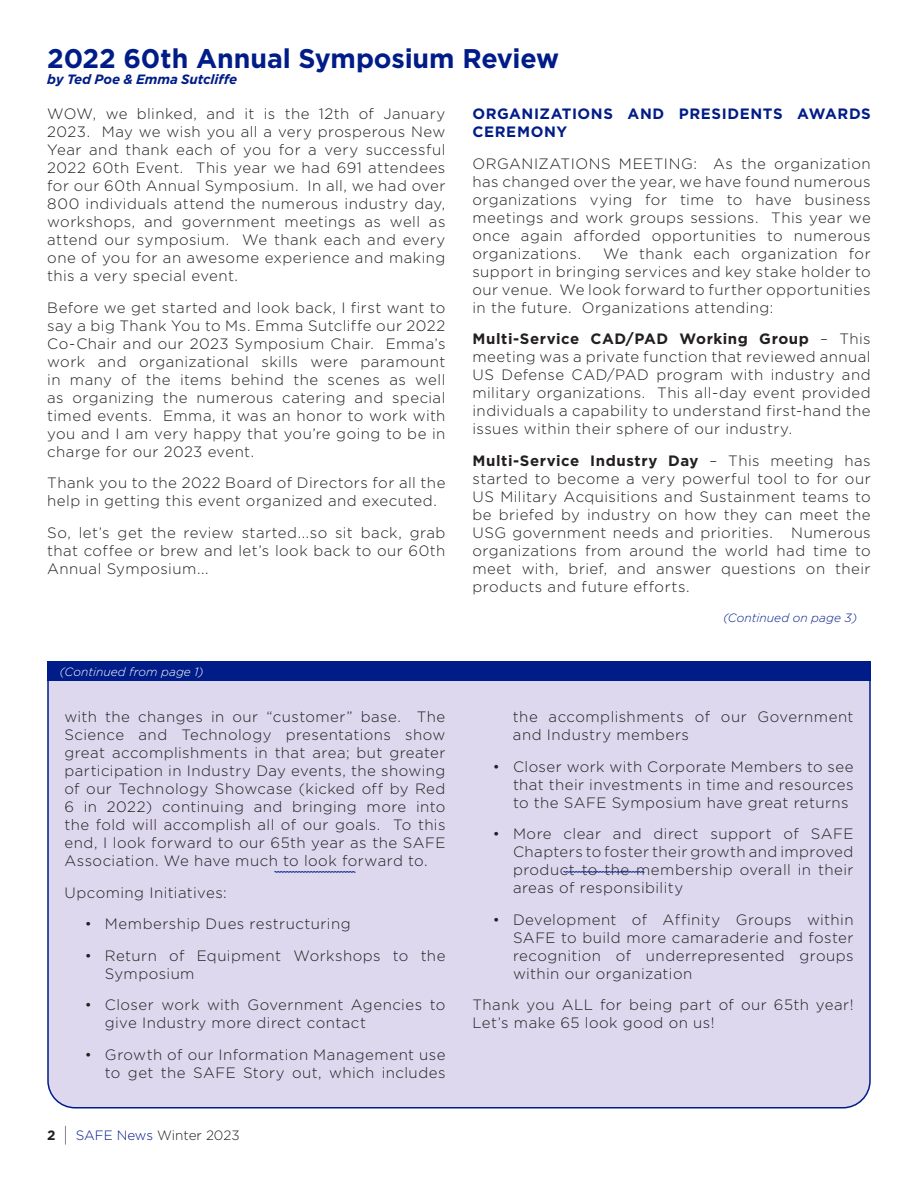
<style>
.page{position:relative;width:918px;height:1188px;background:#fff}
.page>*{position:absolute;margin:0;border:0;box-sizing:border-box;transform-origin:0 0}
.BodyText{font:700 27px "Gotham";letter-spacing:-.005em;color:#001c88}
.t1{font:300 15px/18px "Gotham";letter-spacing:.03em;color:#231f20;text-align:justify}
.t2{font:700 15px/18px "Gotham";letter-spacing:.04em;color:#001c88}
.BodyText-2{font:italic 700 13.5px "Gotham";letter-spacing:-.01em;color:#001c88}
.t3{font:300 13.5px "Gotham";color:#231f20}
.BodyText-3{font:italic 300 12px "Gotham";letter-spacing:.005em;color:#fff}
.BodyText-4{font:italic 300 12px "Gotham";letter-spacing:.005em;color:#001c88}
.s1{font-weight:700}
.s2{font-size:20.25px}
.s3{color:#001c88}
</style>
<div class="page">
<div style="left:47px;top:681px;width:824px;height:428px;background:#ddd8ee"></div>
<svg style="left:563px;top:871px;width:82px;height:2px"></svg>
<svg style="left:274px;top:871px;width:82px;height:2px"></svg>
<div style="left:47px;top:662px;width:824px;height:19px;background:#001c88"></div>
<p class="BodyText" style="left:47px;top:40px;width:513px">2022 60th Annual Symposium Review</p>
<p class="BodyText-2" style="left:47px;top:70px;width:192px">by Ted Poe &amp; Emma Sutcliffe</p>
<p class="t1" style="left:47px;top:105px;width:400px">WOW, we blinked, and it is the 12th of January 2023. May we wish you all a very prosperous New Year and thank each of you for a very successful 2022 60th Event. This year we had 691 attendees for our 60th Annual Symposium. In all, we had over 800 individuals attend the numerous industry day, workshops, and government meetings as well as attend our symposium. We thank each and every one of you for an awesome experience and making this a very special event.</p>
<p class="t1" style="left:47px;top:299px;width:400px">Before we get started and look back, I first want to say a big Thank You to Ms. Emma Sutcliffe our 2022<br>Co-Chair and our 2023 Symposium Chair. Emma’s work and organizational skills were paramount in many of the items behind the scenes as well as organizing the numerous catering and special timed events. Emma, it was an honor to work with you and I am very happy that you’re going to be in charge for our 2023 event.</p>
<p class="t1" style="left:47px;top:474px;width:400px">Thank you to the 2022 Board of Directors for all the help in getting this event organized and executed.</p>
<p class="t1" style="left:47px;top:524px;width:400px">So, let’s get the review started...so sit back, grab that coffee or brew and let’s look back to our 60th Annual Symposium...</p>
<p class="t2" style="left:472px;top:105px;width:400px">ORGANIZATIONS AND PRESIDENTS AWARDS<br>CEREMONY</p>
<p class="t1" style="left:472px;top:155px;width:400px">ORGANIZATIONS MEETING: As the organization has changed over the year, we have found numerous organizations vying for time to have business meetings and work groups sessions. This year we once again afforded opportunities to numerous organizations.</p>
<p class="t1" style="left:472px;top:245px;width:400px;text-indent:131px">We thank each organization for support in bringing services and key stake holder to our venue. We look forward to further opportunities in the future. Organizations attending:</p>
<p class="t1" style="left:472px;top:330px;width:400px"><span class="s1">Multi-Service CAD/PAD Working Group</span> – This meeting was a private function that reviewed annual US Defense CAD/PAD program with industry and military organizations. This all-day event provided individuals a capability to understand first-hand the issues within their sphere of our industry.</p>
<p class="t1" style="left:472px;top:452px;width:400px"><span class="s1">Multi-Service Industry Day</span> – This meeting has started to become a very powerful tool to for our US Military Acquisitions and Sustainment teams to be briefed by industry on how they can meet the USG government needs and priorities. Numerous organizations from around the world had time to meet with, brief, and answer questions on their products and future efforts.</p>
<p class="BodyText-4" style="left:723px;top:610px;width:136px">(Continued on page 3)</p>
<p class="BodyText-3" style="left:60px;top:664px;width:146px">(Continued from page 1)</p>
<p class="t1" style="left:64px;top:708px;width:383px">with the changes in our “customer” base. The Science and Technology presentations show great accomplishments in that area; but greater participation in Industry Day events, the showing of our Technology Showcase (kicked off by Red 6 in 2022) continuing and bringing more into the fold will accomplish all of our goals. To this end, I look forward to our 65th year as the SAFE Association. We have much to look forward to.</p>
<p class="t1" style="left:64px;top:884px;width:164px">Upcoming Initiatives:</p>
<p class="t1" style="left:85px;top:915px;width:267px">• Membership Dues restructuring</p>
<p class="t1" style="left:105px;top:947px;width:342px;text-indent:-20px">• Return of Equipment Workshops to the<br>Symposium</p>
<p class="t1" style="left:105px;top:996px;width:342px;text-indent:-20px">• Closer work with Government Agencies to give Industry more direct contact</p>
<p class="t1" style="left:85px;top:1046px;width:362px;text-align:right">• Growth of our Information Management use to get the SAFE Story out, which includes</p>
<p class="t3" style="left:47px;top:1128px;width:194px"><span class="s1">2</span> <span class="s2">|</span> <span class="s3">SAFE News</span> Winter 2023</p>
<p class="t1" style="left:513px;top:708px;width:342px">the accomplishments of our Government and Industry members</p>
<p class="t1" style="left:513px;top:758px;width:342px;text-indent:-20px">• Closer work with Corporate Members to see that their investments in time and resources to the SAFE Symposium have great returns</p>
<p class="t1" style="left:513px;top:825px;width:342px;text-indent:-20px">• More clear and direct support of SAFE Chapters to foster their growth and improved product to the membership overall in their areas of responsibility</p>
<p class="t1" style="left:513px;top:911px;width:342px;text-indent:-20px">• Development of Affinity Groups within SAFE to build more camaraderie and foster recognition of underrepresented groups within our organization</p>
<p class="t1" style="left:472px;top:996px;width:383px">Thank you ALL for being part of our 65th year!<br>Let’s make 65 look good on us!</p>
</div>
